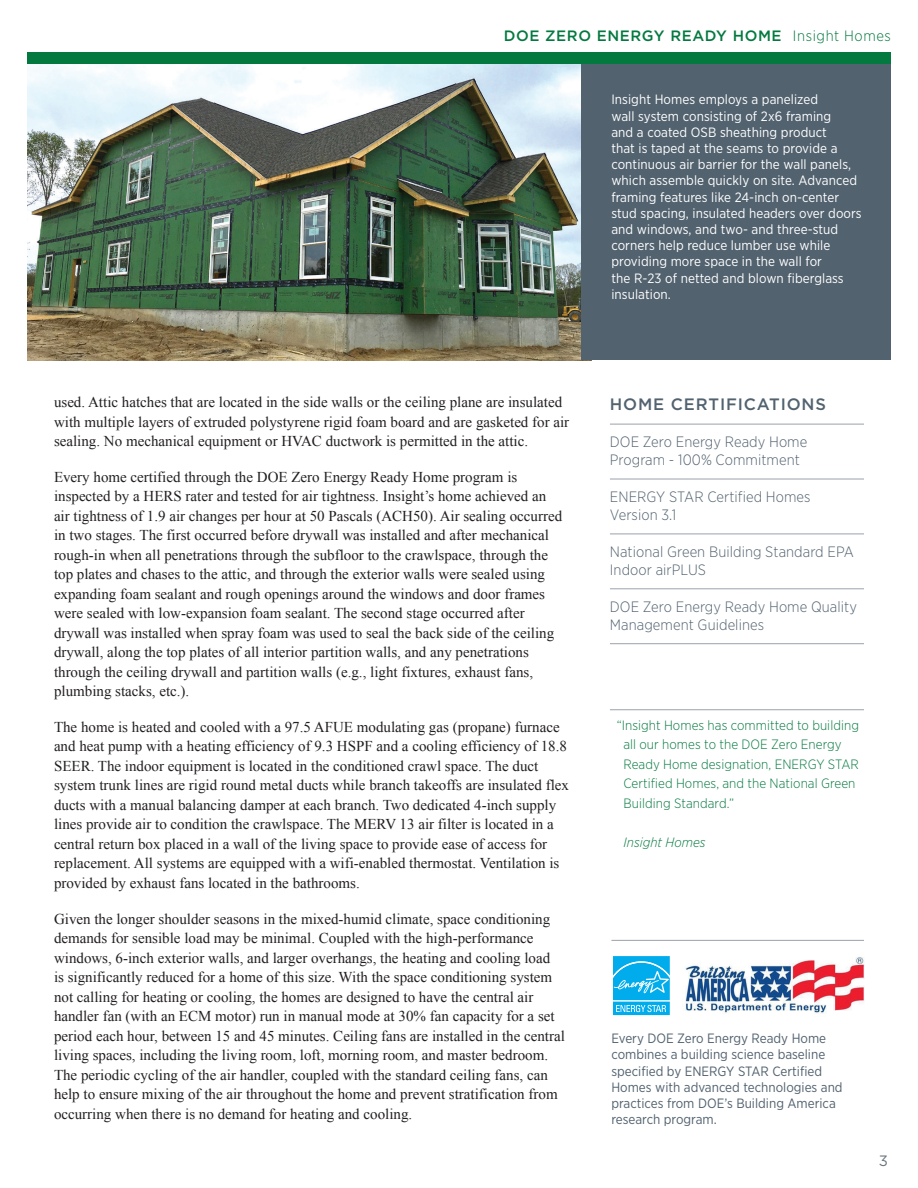
<style>
.page{position:relative;width:918px;height:1188px;background:#fff}
.page>*{position:absolute;margin:0;border:0;box-sizing:border-box;transform-origin:0 0}
.t1{font:500 16.5px "Gotham";letter-spacing:.05em;color:#52626f}
.t2{font:15px/19.5px "Times New Roman";color:#231f20}
.t3{font:300 15px/18px "Gotham Narrow";letter-spacing:.005em;color:#52626f}
.t4{font:500 15px "Gotham";letter-spacing:.04em;color:#04793f}
.t5{font:15px "Gotham";color:#6a747b}
.t6{font:13.5px/16.2px "Gotham Narrow";letter-spacing:.005em;color:#fff}
.t7{font:13.5px/16.2px "Gotham Narrow";color:#52626f}
.t8{font:300 13.5px/19.5px "Gotham Narrow";letter-spacing:.005em;color:#04793f}
.t9{font:italic 300 13.5px "Gotham Narrow";letter-spacing:.005em;color:#04793f}
.s1{font-weight:300}
.s2{font-family:"Gotham Narrow";font-weight:300}
</style>
<div class="page">
<img style="left:27px;top:64px;width:554px;height:296px">
<div style="left:581px;top:58px;width:310px;height:302px;background:#52626f"></div>
<hr style="left:610px;top:424px;width:254px;height:1px;background:#9aa2ad">
<hr style="left:610px;top:479px;width:254px;height:1px;background:#9aa2ad">
<hr style="left:610px;top:534px;width:254px;height:1px;background:#9aa2ad">
<hr style="left:610px;top:589px;width:254px;height:1px;background:#9aa2ad">
<hr style="left:610px;top:643px;width:254px;height:1px;background:#9aa2ad">
<div style="left:27px;top:52px;width:864px;height:12px;background:#04793f"></div>
<hr style="left:611px;top:940px;width:253px;height:1px;background:#9aa2ad">
<img style="left:685px;top:957px;width:180px;height:57px">
<svg style="left:613px;top:1015px;width:57px;height:1px"></svg>
<div style="left:613px;top:1002px;width:57px;height:13px;background:#00acec"></div>
<svg style="left:613px;top:956px;width:57px;height:56px;background:#2dbaef"></svg>
<hr style="left:610px;top:709px;width:254px;height:1px;background:#9aa2ad">
<p class="t4" style="left:504px;top:28px;width:389px">DOE ZERO ENERGY READY HOME <span class="s1">I</span><span class="s2">nsight Homes</span></p>
<p class="t2" style="left:54px;top:392px;width:517px">used. Attic hatches that are located in the side walls or the ceiling plane are insulated with multiple layers of extruded polystyrene rigid foam board and are gasketed for air sealing. No mechanical equipment or HVAC ductwork is permitted in the attic.</p>
<p class="t2" style="left:54px;top:467px;width:510px">Every home certified through the DOE Zero Energy Ready Home program is inspected by a HERS rater and tested for air tightness. Insight’s home achieved an air tightness of 1.9 air changes per hour at 50 Pascals (ACH50). Air sealing occurred in two stages. The first occurred before drywall was installed and after mechanical rough-in when all penetrations through the subfloor to the crawlspace, through the top plates and chases to the attic, and through the exterior walls were sealed using expanding foam sealant and rough openings around the windows and door frames were sealed with low-expansion foam sealant. The second stage occurred after drywall was installed when spray foam was used to seal the back side of the ceiling drywall, along the top plates of all interior partition walls, and any penetrations through the ceiling drywall and partition walls (e.g., light fixtures, exhaust fans, plumbing stacks, etc.).</p>
<p class="t2" style="left:54px;top:717px;width:517px">The home is heated and cooled with a 97.5 AFUE modulating gas (propane) furnace and heat pump with a heating efficiency of 9.3 HSPF and a cooling efficiency of 18.8<br>SEER. The indoor equipment is located in the conditioned crawl space. The duct system trunk lines are rigid round metal ducts while branch takeoffs are insulated flex ducts with a manual balancing damper at each branch. Two dedicated 4-inch supply lines provide air to condition the crawlspace. The MERV 13 air filter is located in a central return box placed in a wall of the living space to provide ease of access for replacement. All systems are equipped with a wifi-enabled thermostat. Ventilation is provided by exhaust fans located in the bathrooms.</p>
<p class="t2" style="left:54px;top:909px;width:512px">Given the longer shoulder seasons in the mixed-humid climate, space conditioning demands for sensible load may be minimal. Coupled with the high-performance windows, 6-inch exterior walls, and larger overhangs, the heating and cooling load<br>is significantly reduced for a home of this size. With the space conditioning system not calling for heating or cooling, the homes are designed to have the central air handler fan (with an ECM motor) run in manual mode at 30% fan capacity for a set period each hour, between 15 and 45 minutes. Ceiling fans are installed in the central living spaces, including the living room, loft, morning room, and master bedroom.<br>The periodic cycling of the air handler, coupled with the standard ceiling fans, can help to ensure mixing of the air throughout the home and prevent stratification from occurring when there is no demand for heating and cooling.</p>
<p class="t6" style="left:611px;top:91px;width:252px">Insight Homes employs a panelized<br>wall system consisting of 2x6 framing<br>and a coated OSB sheathing product<br>that is taped at the seams to provide a continuous air barrier for the wall panels, which assemble quickly on site. Advanced framing features like 24-inch on-center stud spacing, insulated headers over doors and windows, and two- and three-stud corners help reduce lumber use while providing more space in the wall for<br>the R-23 of netted and blown fiberglass insulation.</p>
<p class="t1" style="left:610px;top:395px;width:218px">HOME CERTIFICATIONS</p>
<p class="t3" style="left:610px;top:433px;width:199px">DOE Zero Energy Ready Home<br>Program - 100% Commitment</p>
<p class="t3" style="left:610px;top:488px;width:202px">ENERGY STAR Certified Homes<br>Version 3.1</p>
<p class="t3" style="left:610px;top:542px;width:245px">National Green Building Standard EPA<br>Indoor airPLUS</p>
<p class="t3" style="left:610px;top:597px;width:249px">DOE Zero Energy Ready Home Quality<br>Management Guidelines</p>
<p class="t8" style="left:623px;top:715px;width:237px;text-indent:-7px">“Insight Homes has committed to building all our homes to the DOE Zero Energy Ready Home designation, ENERGY STAR Certified Homes, and the National Green Building Standard.”</p>
<p class="t9" style="left:623px;top:834px;width:84px">Insight Homes</p>
<p class="t7" style="left:611px;top:1030px;width:233px">Every DOE Zero Energy Ready Home combines a building science baseline specified by ENERGY STAR Certified Homes with advanced technologies and practices from DOE’s Building America research program.</p>
<p class="t5" style="left:879px;top:1153px;width:11px">3</p>
</div>
